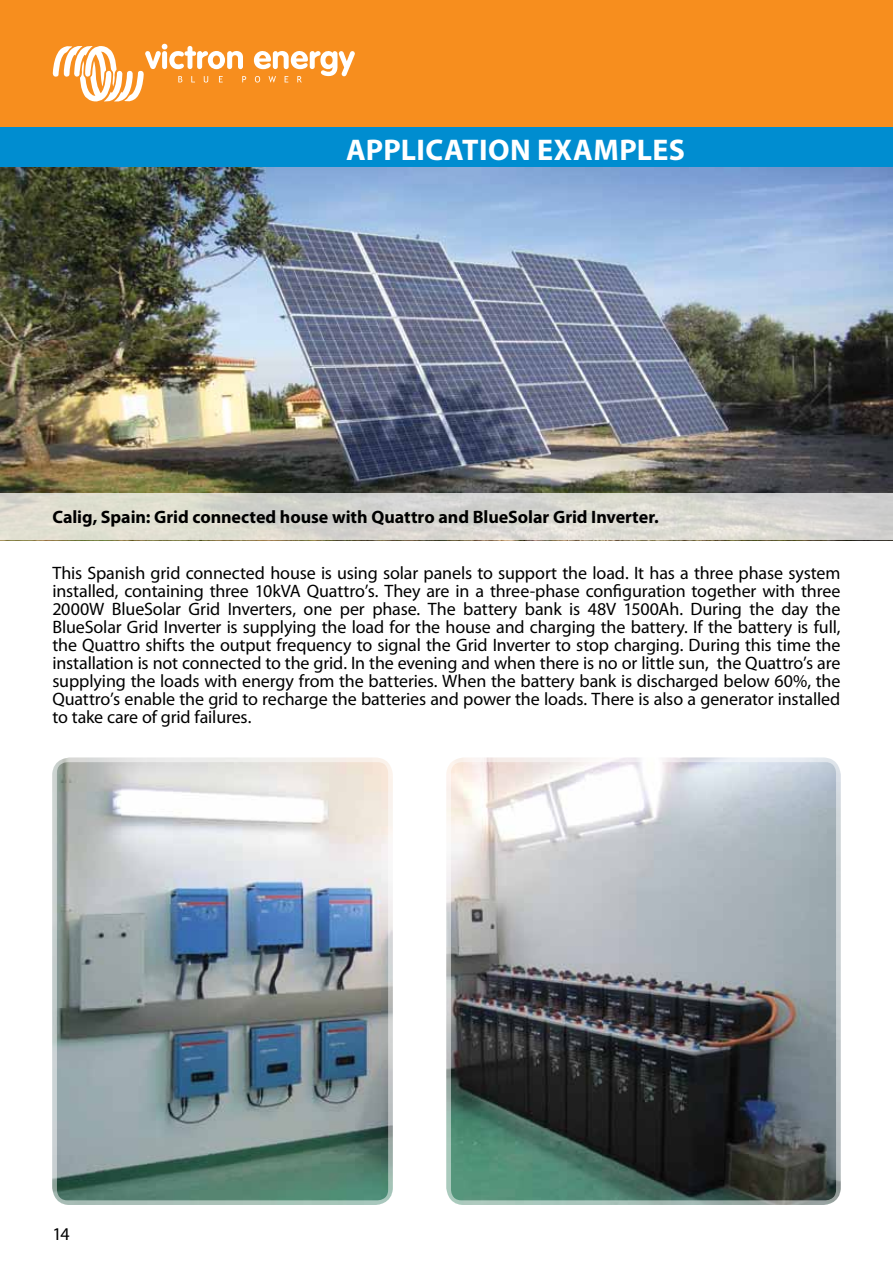
<style>
.page{position:relative;width:893px;height:1263px;background:#fff}
.page>*{position:absolute;margin:0;border:0;box-sizing:border-box;transform-origin:0 0}
.t1{font:700 30px "Myriad Pro";color:#fff}
.t2{font:18px/18px "Myriad Pro";letter-spacing:-.005em;color:#000;text-align:justify}
.t3{font:700 18px "Myriad Pro";letter-spacing:-.005em;color:#000}
</style>
<div class="page">
<div style="left:0;top:0;width:893px;height:128px;background:#f78e1e"></div>
<div style="left:0;top:128px;width:893px;height:42px;background:#008dd0"></div>
<svg style="left:52px;top:43px;width:194px;height:59px"></svg>
<svg style="left:253px;top:51px;width:102px;height:32px"></svg>
<img style="left:0;top:167px;width:893px;height:326px">
<img style="left:451px;top:763px;width:384px;height:437px">
<img style="left:57px;top:763px;width:331px;height:437px">
<div style="left:52px;top:758px;width:341px;height:447px;border:4px solid #fff;border-radius:13px"></div>
<div style="left:446px;top:758px;width:394px;height:447px;border:4px solid #fff;border-radius:13px"></div>
<svg style="left:0;top:493px;width:893px;height:47px;background:#d8d7d0"></svg>
<h1 class="t1" style="left:346px;top:130px;width:38px">Application</h1>
<h1 class="t1" style="left:537px;top:130px;width:20px">examples</h1>
<p class="t3" style="left:52px;top:506px;width:608px">Calig, Spain: Grid connected house with Quattro and BlueSolar Grid Inverter.</p>
<p class="t2" style="left:52px;top:564px;width:790px">This Spanish grid connected house is using solar panels to support the load. It has a three phase system installed, containing three 10kVA Quattro’s. They are in a three-phase configuration together with three 2000W BlueSolar Grid Inverters, one per phase. The battery bank is 48V 1500Ah. During the day the BlueSolar Grid Inverter is supplying the load for the house and charging the battery. If the battery is full, the Quattro shifts the output frequency to signal the Grid Inverter to stop charging. During this time the installation is not connected to the grid. I n the evening and when there is no or little sun, the Quattro’s are supplying the loads with energy from the batteries. When the battery bank is discharged below 60%, the Quattro’s enable the grid to recharge the batteries and power the loads. There is also a generator installed to take care of grid failures.</p>
<p class="t2" style="left:52px;top:1224px;width:19px">14</p>
</div>
